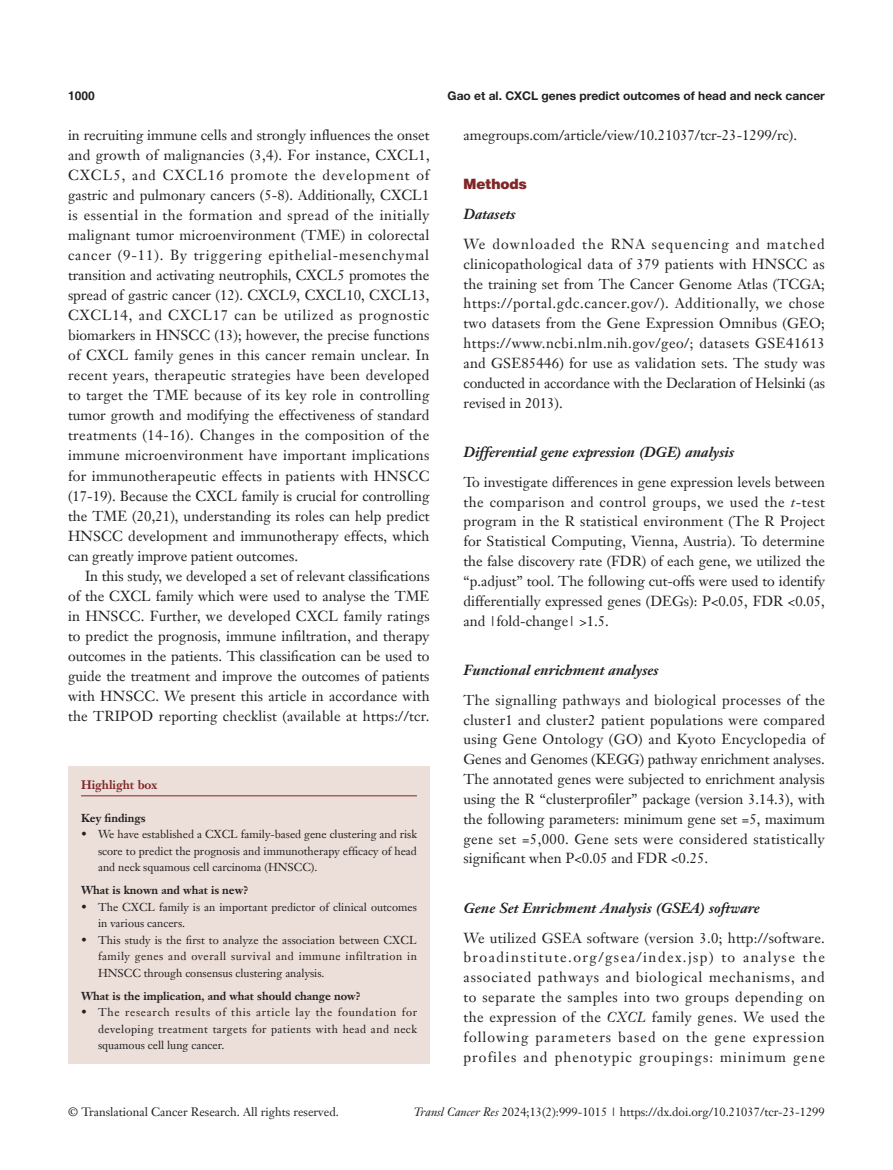
<style>
.page{position:relative;width:893px;height:1170px;background:#fff}
.page>*{position:absolute;margin:0;border:0;box-sizing:border-box;transform-origin:0 0}
.t1{font:14.25px/19.8px "Janson Text LT";color:#231f20;text-align:justify}
._2ji-6_5{font:italic 700 14.25px "Janson Text LT";color:#231f20}
._1ji-6_5{font:900 14.25px "Helvetica";color:#812627}
.t2{font:12px "Janson Text LT";color:#231f20}
.t3{font:700 12px "Helvetica Neue LT Pro";color:#231f20}
.Cite{font:700 12px "Janson Text LT";color:#812627}
.t4{font:700 12px "Helvetica";color:#231f20}
.box-zhengwen{font:11.25px/16.5px "Janson Text LT";color:#231f20;text-align:justify}
.box-biaoti-1_5mm{font:700 11.25px "Janson Text LT";color:#231f20}
.box-biaoti{font:700 11.25px "Janson Text LT";color:#231f20}
.s1{font-style:italic}
</style>
<div class="page">
<div style="left:68px;top:766px;width:362px;height:297px;background:#ecdfd9"></div>
<hr style="left:81px;top:795px;width:336px;height:1px;background:#812627">
<p class="t4" style="left:68px;top:88px;width:28px">1000</p>
<p class="t3" style="left:448px;top:88px;width:379px">Gao et al. CXCL genes predict outcomes of head and neck cancer</p>
<p class="t1" style="left:68px;top:125px;width:363px">in recruiting immune cells and strongly influences the onset and growth of malignancies (3,4). For instance, CXCL1, CXCL5, and CXCL16 promote the development of gastric and pulmonary cancers (5-8). Additionally, CXCL1 is essential in the formation and spread of the initially malignant tumor microenvironment (TME) in colorectal cancer (9-11). By triggering epithelial-mesenchymal transition and activating neutrophils, CXCL5 promotes the spread of gastric cancer (12). CXCL9, CXCL10, CXCL13, CXCL14, and CXCL17 can be utilized as prognostic biomarkers in HNSCC (13); however, the precise functions of CXCL family genes in this cancer remain unclear. In recent years, therapeutic strategies have been developed to target the TME because of its key role in controlling tumor growth and modifying the effectiveness of standard treatments (14-16). Changes in the composition of the immune microenvironment have important implications for immunotherapeutic effects in patients with HNSCC (17-19). Because the CXCL family is crucial for controlling the TME (20,21), understanding its roles can help predict HNSCC development and immunotherapy effects, which can greatly improve patient outcomes.</p>
<p class="t1" style="left:68px;top:565px;width:363px;text-indent:17px">In this study, we developed a set of relevant classifications of the CXCL family which were used to analyse the TME in HNSCC. Further, we developed CXCL family ratings to predict the prognosis, immune infiltration, and therapy outcomes in the patients. This classification can be used to guide the treatment and improve the outcomes of patients with HNSCC. We present this article in accordance with the TRIPOD reporting checklist (available at https://tcr.</p>
<p class="Cite" style="left:81px;top:777px;width:78px">Highlight box</p>
<p class="box-biaoti" style="left:81px;top:810px;width:66px">Key findings</p>
<p class="box-zhengwen" style="left:98px;top:826px;width:320px;text-indent:-17px">• We have established a CXCL family-based gene clustering and risk score to predict the prognosis and immunotherapy efficacy of head and neck squamous cell carcinoma (HNSCC).</p>
<p class="box-biaoti-1_5mm" style="left:81px;top:883px;width:169px">What is known and what is new?</p>
<p class="box-zhengwen" style="left:98px;top:898px;width:320px;text-indent:-17px">• The CXCL family is an important predictor of clinical outcomes in various cancers.</p>
<p class="box-zhengwen" style="left:98px;top:931px;width:320px;text-indent:-17px">• This study is the first to analyze the association between CXCL family genes and overall survival and immune infiltration in HNSCC through consensus clustering analysis.</p>
<p class="box-biaoti-1_5mm" style="left:81px;top:988px;width:281px">What is the implication, and what should change now?</p>
<p class="box-zhengwen" style="left:98px;top:1003px;width:321px;text-indent:-17px">• The research results of this article lay the foundation for developing treatment targets for patients with head and neck squamous cell lung cancer.</p>
<p class="t1" style="left:463px;top:125px;width:335px">amegroups.com/article/view/10.21037/tcr-23-1299/rc).</p>
<p class="_1ji-6_5" style="left:463px;top:175px;width:65px">Methods</p>
<p class="_2ji-6_5" style="left:463px;top:205px;width:53px">Datasets</p>
<p class="t1" style="left:463px;top:234px;width:363px">We downloaded the RNA sequencing and matched clinicopathological data of 379 patients with HNSCC as the training set from The Cancer Genome Atlas (TCGA; https://portal.gdc.cancer.gov/). Additionally, we chose two datasets from the Gene Expression Omnibus (GEO; https://www.ncbi.nlm.nih.gov/geo/; datasets GSE41613 and GSE85446) for use as validation sets. The study was conducted in accordance with the Declaration of Helsinki (as revised in 2013).</p>
<p class="_2ji-6_5" style="left:463px;top:443px;width:272px">Differential gene expression (DGE) analysis</p>
<p class="t1" style="left:463px;top:472px;width:363px">To investigate differences in gene expression levels between the comparison and control groups, we used the <span class="s1">t</span>-test program in the R statistical environment (The R Project for Statistical Computing, Vienna, Austria). To determine the false discovery rate (FDR) of each gene, we utilized the “p.adjust” tool. The following cut-offs were used to identify differentially expressed genes (DEGs): P&lt;0.05, FDR &lt;0.05, and |fold-change| &gt;1.5.</p>
<p class="_2ji-6_5" style="left:463px;top:660px;width:197px">Functional enrichment analyses</p>
<p class="t1" style="left:463px;top:689px;width:363px">The signalling pathways and biological processes of the cluster1 and cluster2 patient populations were compared using Gene Ontology (GO) and Kyoto Encyclopedia of Genes and Genomes (KEGG) pathway enrichment analyses.<br>The annotated genes were subjected to enrichment analysis using the R “clusterprofiler” package (version 3.14.3), with the following parameters: minimum gene set =5, maximum gene set =5,000. Gene sets were considered statistically significant when P&lt;0.05 and FDR &lt;0.25.</p>
<p class="_2ji-6_5" style="left:463px;top:898px;width:298px">Gene Set Enrichment Analysis (GSEA) software</p>
<p class="t1" style="left:463px;top:927px;width:363px">We utilized GSEA software (version 3.0; http://software. broadinstitute.org/gsea/index.jsp) to analyse the associated pathways and biological mechanisms, and to separate the samples into two groups depending on the expression of the <span class="s1">CXCL</span> family genes. We used the following parameters based on the gene expression profiles and phenotypic groupings: minimum gene</p>
<p class="t2" style="left:68px;top:1104px;width:272px">© Translational Cancer Research. All rights reserved.</p>
<p class="t2" style="left:414px;top:1104px;width:412px"><span class="s1">Transl Cancer Res</span> 2024;13(2):999-1015 | https://dx.doi.org/10.21037/tcr-23-1299</p>
</div>
